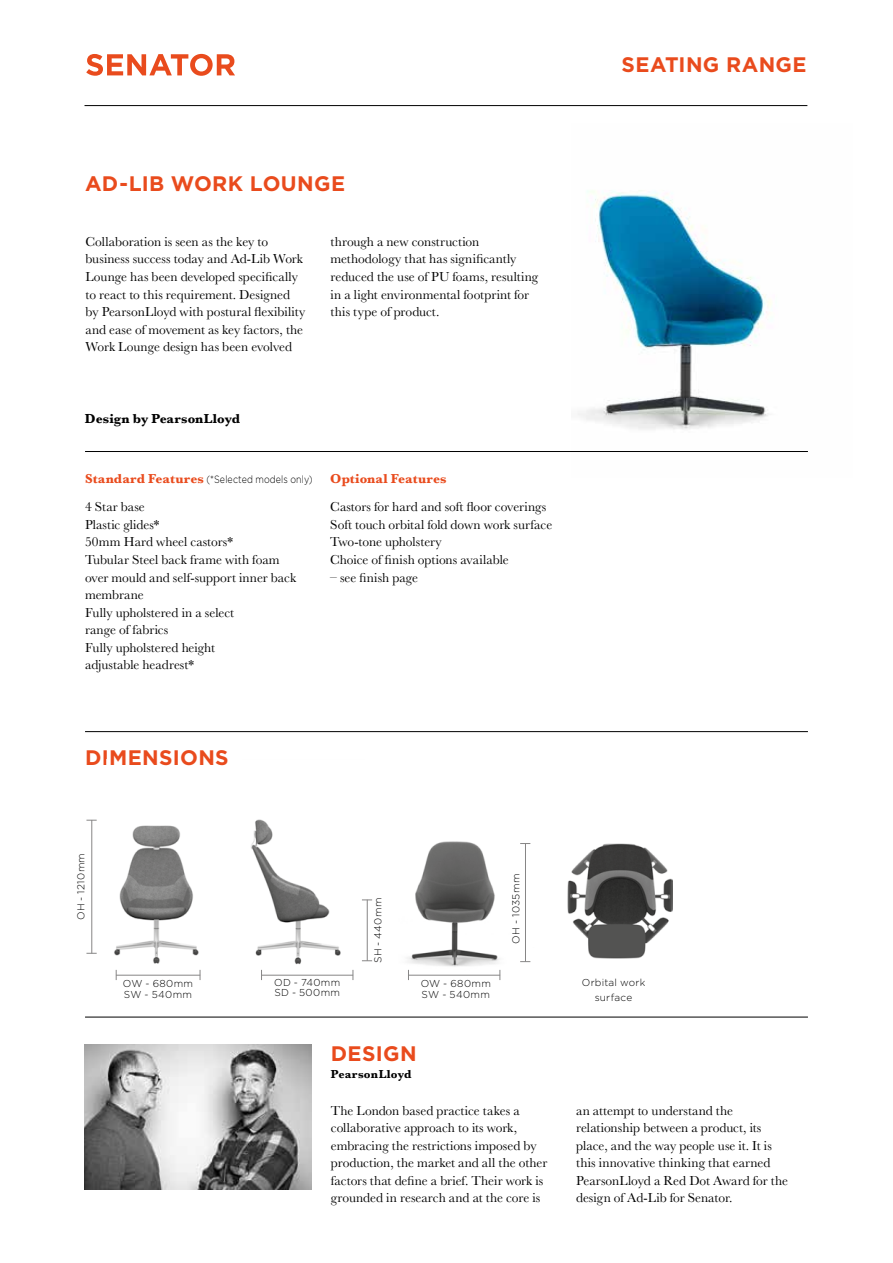
<style>
.page{position:relative;width:893px;height:1263px;background:#fff}
.page>*{position:absolute;margin:0;border:0;box-sizing:border-box;transform-origin:0 0}
.t1{font:700 21px "Gotham";letter-spacing:.015em;color:#e94b1d}
.t2{font:13.5px/17.5px "Baskerville";color:#000}
.t3{font:700 13.5px "Baskerville";color:#000}
.t4{font:700 13.5px "Baskerville";letter-spacing:.005em;color:#e94b1d}
.t5{font:700 12px "Baskerville";letter-spacing:.015em;color:#000}
.t6{font:300 10.5px "Gotham";letter-spacing:.015em;color:#000;scale:.85 1}
.t7{font:300 10.05px/10.8px "Gotham";letter-spacing:.03em;color:#000}
.s1{font-family:"Baskerville";font-weight:700;font-size:13.5px;color:#e94b1d}
</style>
<div class="page">
<hr style="left:85px;top:105px;width:722px;height:1px;background:#000">
<svg style="left:86px;top:54px;width:149px;height:22px"></svg>
<hr style="left:85px;top:451px;width:723px;height:1px;background:#000">
<hr style="left:85px;top:731px;width:723px;height:1px;background:#000">
<hr style="left:85px;top:1017px;width:723px;height:1px;background:#000">
<img style="left:578px;top:190px;width:230px;height:262px">
<hr style="left:92px;top:820px;width:1px;height:133px;background:#878686">
<hr style="left:116px;top:975px;width:84px;height:1px;background:#878686">
<hr style="left:408px;top:975px;width:92px;height:1px;background:#878686">
<hr style="left:261px;top:975px;width:92px;height:1px;background:#878686">
<hr style="left:367px;top:900px;width:1px;height:61px;background:#878686">
<img style="left:407px;top:841px;width:124px;height:131px">
<img style="left:567px;top:843px;width:106px;height:116px">
<img style="left:114px;top:825px;width:85px;height:139px">
<img style="left:251px;top:819px;width:114px;height:145px">
<img style="left:85px;top:1044px;width:227px;height:145px">
<h1 class="t1" style="left:622px;top:51px;width:186px">SEATING RANGE</h1>
<h1 class="t1" style="left:85px;top:170px;width:261px">AD-LIB WORK LOUNGE</h1>
<p class="t2" style="left:85px;top:233px;width:221px">Collaboration is seen as the key to business success today and Ad-Lib Work Lounge has been developed specifically to react to this requirement. Designed by PearsonLloyd with postural flexibility and ease of movement as key factors, the Work Lounge design has been evolved</p>
<p class="t2" style="left:331px;top:233px;width:209px">through a new construction methodology that has significantly reduced the use of PU foams, resulting in a light environmental footprint for this type of product.</p>
<p class="t3" style="left:85px;top:409px;width:157px">Design by PearsonLloyd</p>
<p class="t6" style="left:85px;top:473px;width:269px"><span class="s1">Standard Features</span> (*Selected models only)</p>
<p class="t2" style="left:85px;top:498px;width:213px">4 Star base<br>Plastic glides*<br>50mm Hard wheel castors*<br>Tubular Steel back frame with foam over mould and self-support inner back membrane<br>Fully upholstered in a select<br>range of fabrics<br>Fully upholstered height<br>adjustable headrest*</p>
<p class="t4" style="left:330px;top:469px;width:118px">Optional Features</p>
<p class="t2" style="left:330px;top:498px;width:223px">Castors for hard and soft floor coverings Soft touch orbital fold down work surface Two-tone upholstery<br>Choice of finish options available</p>
<p class="t2" style="left:330px;top:569px;width:89px">– see finish page</p>
<h1 class="t1" style="left:85px;top:744px;width:145px">DIMENSIONS</h1>
<p class="t7" style="left:75px;top:920px;width:69px;rotate:-90deg">OH - 1210mm</p>
<p class="t7" style="left:372px;top:963px;width:67px;rotate:-90deg">SH - 440mm</p>
<p class="t7" style="left:274px;top:976px;width:68px">OD - 740mm<br>SD - 500mm</p>
<p class="t7" style="left:123px;top:978px;width:72px">OW - 680mm<br>SW - 540mm</p>
<p class="t7" style="left:421px;top:978px;width:72px">OW - 680mm<br>SW - 540mm</p>
<h1 class="t1" style="left:331px;top:1040px;width:87px">DESIGN</h1>
<p class="t5" style="left:331px;top:1065px;width:82px">PearsonLloyd</p>
<p class="t7" style="left:510px;top:944px;width:71px;rotate:-90deg">OH - 1035mm</p>
<p class="t7" style="left:582px;top:974px;width:65px;line-height:15.3px;text-align:center">Orbital work surface</p>
<p class="t2" style="left:331px;top:1101px;width:218px">The London based practice takes a collaborative approach to its work, embracing the restrictions imposed by production, the market and all the other factors that define a brief. Their work is grounded in research and at the core is</p>
<p class="t2" style="left:576px;top:1101px;width:213px">an attempt to understand the relationship between a product, its place, and the way people use it. It is this innovative thinking that earned PearsonLloyd a Red Dot Award for the design of Ad-Lib for Senator.</p>
</div>
